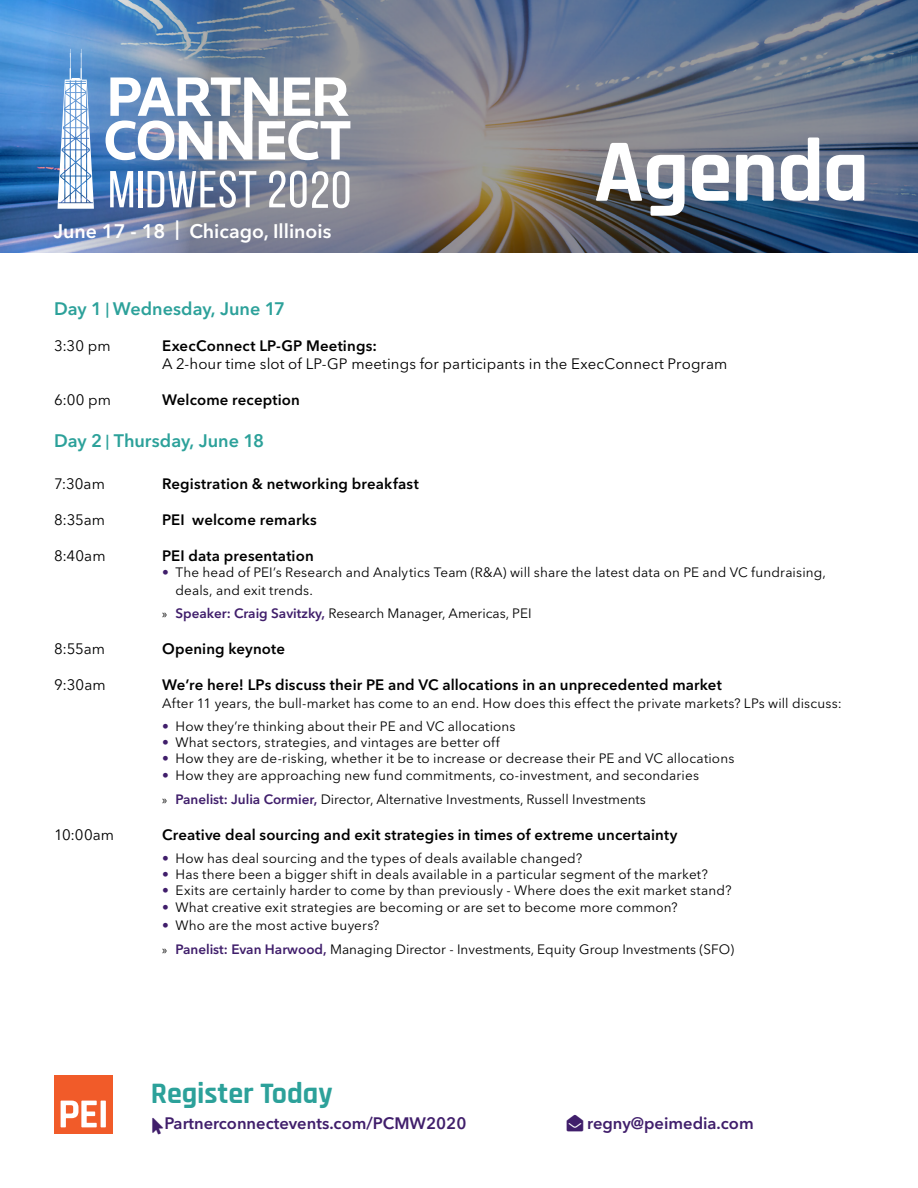
<style>
.page{position:relative;width:918px;height:1188px;background:#fff}
.page>*{position:absolute;margin:0;border:0;box-sizing:border-box;transform-origin:0 0}
.t1{font:700 90px "Rajdhani";letter-spacing:-.015em;color:#fff}
.t2{font:700 30px "Rajdhani";color:#2ca19a}
.t3{font:600 19.5px "Avenir Next LT Pro";color:#fff}
.t4{font:600 18px "Avenir Next LT Pro";color:#2ca19a}
.t5{font:600 16.5px "Avenir Next LT Pro";color:#401e6b}
.t6{font:600 15px "Avenir Next LT Pro";letter-spacing:.01em;color:#000}
.t7{font:15px "Avenir Next LT Pro";letter-spacing:.005em;color:#000}
.t8{font:13.5px/24.5px "Avenir Next LT Pro";letter-spacing:.01em;color:#000}
.s1{font-size:15px}
.s2{font-weight:600;color:#401e6b}
.s3{font-family:"Myriad Pro";font-size:12px}
</style>
<div class="page">
<img style="left:0;top:0;width:918px;height:253px">
<svg style="left:110px;top:171px;width:23px;height:36px"></svg>
<hr style="left:138px;top:171px;width:4px;height:36px;background:#fff">
<svg style="left:148px;top:171px;width:108px;height:37px"></svg>
<svg style="left:269px;top:171px;width:80px;height:37px"></svg>
<svg style="left:106px;top:77px;width:244px;height:83px"></svg>
<svg style="left:58px;top:49px;width:36px;height:160px"></svg>
<div style="left:54px;top:1076px;width:58px;height:58px;background:#f15b29"></div>
<svg style="left:61px;top:1101px;width:45px;height:26px"></svg>
<h3 class="t3" style="left:53px;top:219px;width:279px">June 17 - 18 | Chicago, Illinois</h3>
<h1 class="t1" style="left:594px;top:117px;width:277px">Agenda</h1>
<h3 class="t4" style="left:54px;top:298px;width:233px">Day 1 <span class="s1">|</span> Wednesday, June 17</h3>
<p class="t7" style="left:54px;top:337px;width:58px">3:30 pm</p>
<p class="t6" style="left:162px;top:337px;width:216px">ExecConnect LP-GP Meetings:</p>
<p class="t7" style="left:162px;top:355px;width:567px">A 2-hour time slot of LP-GP meetings for participants in the ExecConnect Program</p>
<p class="t7" style="left:54px;top:391px;width:59px">6:00 pm</p>
<p class="t6" style="left:162px;top:391px;width:139px">Welcome reception</p>
<h3 class="t4" style="left:54px;top:430px;width:212px">Day 2 <span class="s1">|</span> Thursday, June 18</h3>
<p class="t7" style="left:54px;top:475px;width:52px">7:30am</p>
<p class="t6" style="left:162px;top:475px;width:258px">Registration &amp; networking breakfast</p>
<p class="t7" style="left:54px;top:511px;width:53px">8:35am</p>
<p class="t6" style="left:162px;top:511px;width:156px">PEI welcome remarks</p>
<p class="t7" style="left:54px;top:547px;width:53px">8:40am</p>
<p class="t6" style="left:162px;top:547px;width:153px">PEI data presentation</p>
<p class="t8" style="left:176px;top:564px;width:652px;line-height:18px;text-indent:-14px"><span class="s2">•</span> The head of PEI’s Research and Analytics Team (R&amp;A) will share the latest data on PE and VC fundraising, deals, and exit trends.</p>
<p class="t8" style="left:162px;top:601px;width:371px"><span class="s3">»</span> <span class="s2">Speaker: Craig Savitzky,</span> Research Manager, Americas, PEI</p>
<p class="t7" style="left:54px;top:640px;width:53px">8:55am</p>
<p class="t6" style="left:162px;top:640px;width:125px">Opening keynote</p>
<p class="t7" style="left:54px;top:676px;width:53px">9:30am</p>
<p class="t6" style="left:162px;top:676px;width:561px">We’re here! LPs discuss their PE and VC allocations in an unprecedented market</p>
<p class="t8" style="left:162px;top:691px;width:681px">After 11 years, the bull-market has come to an end. How does this effect the private markets? LPs will discuss:</p>
<p class="t8" style="left:162px;top:714px;width:355px"><span class="s2">•</span> How they’re thinking about their PE and VC allocations</p>
<p class="t8" style="left:162px;top:730px;width:339px"><span class="s2">•</span> What sectors, strategies, and vintages are better off</p>
<p class="t8" style="left:162px;top:746px;width:574px"><span class="s2">•</span> How they are de-risking, whether it be to increase or decrease their PE and VC allocations</p>
<p class="t8" style="left:162px;top:763px;width:538px"><span class="s2">•</span> How they are approaching new fund commitments, co-investment, and secondaries <span class="s3">»</span> <span class="s2">Panelist: Julia Cormier,</span> Director, Alternative Investments, Russell Investments</p>
<p class="t7" style="left:54px;top:826px;width:62px">10:00am</p>
<p class="t6" style="left:162px;top:826px;width:517px">Creative deal sourcing and exit strategies in times of extreme uncertainty</p>
<p class="t8" style="left:162px;top:846px;width:422px"><span class="s2">•</span> How has deal sourcing and the types of deals available changed?</p>
<p class="t8" style="left:162px;top:862px;width:547px"><span class="s2">•</span> Has there been a bigger shift in deals available in a particular segment of the market?</p>
<p class="t8" style="left:162px;top:878px;width:571px"><span class="s2">•</span> Exits are certainly harder to come by than previously - Where does the exit market stand?</p>
<p class="t8" style="left:162px;top:895px;width:517px"><span class="s2">•</span> What creative exit strategies are becoming or are set to become more common?</p>
<p class="t8" style="left:162px;top:913px;width:574px"><span class="s2">•</span> Who are the most active buyers?<br><span class="s3">»</span> <span class="s2">Panelist: Evan Harwood,</span> Managing Director - Investments, Equity Group Investments (SFO)</p>
<h2 class="t2" style="left:151px;top:1076px;width:183px">Register Today</h2>
<p class="t5" style="left:165px;top:1114px;width:303px">Partnerconnectevents.com/PCMW2020</p>
<p class="t5" style="left:587px;top:1114px;width:168px">regny@peimedia.com</p>
</div>
